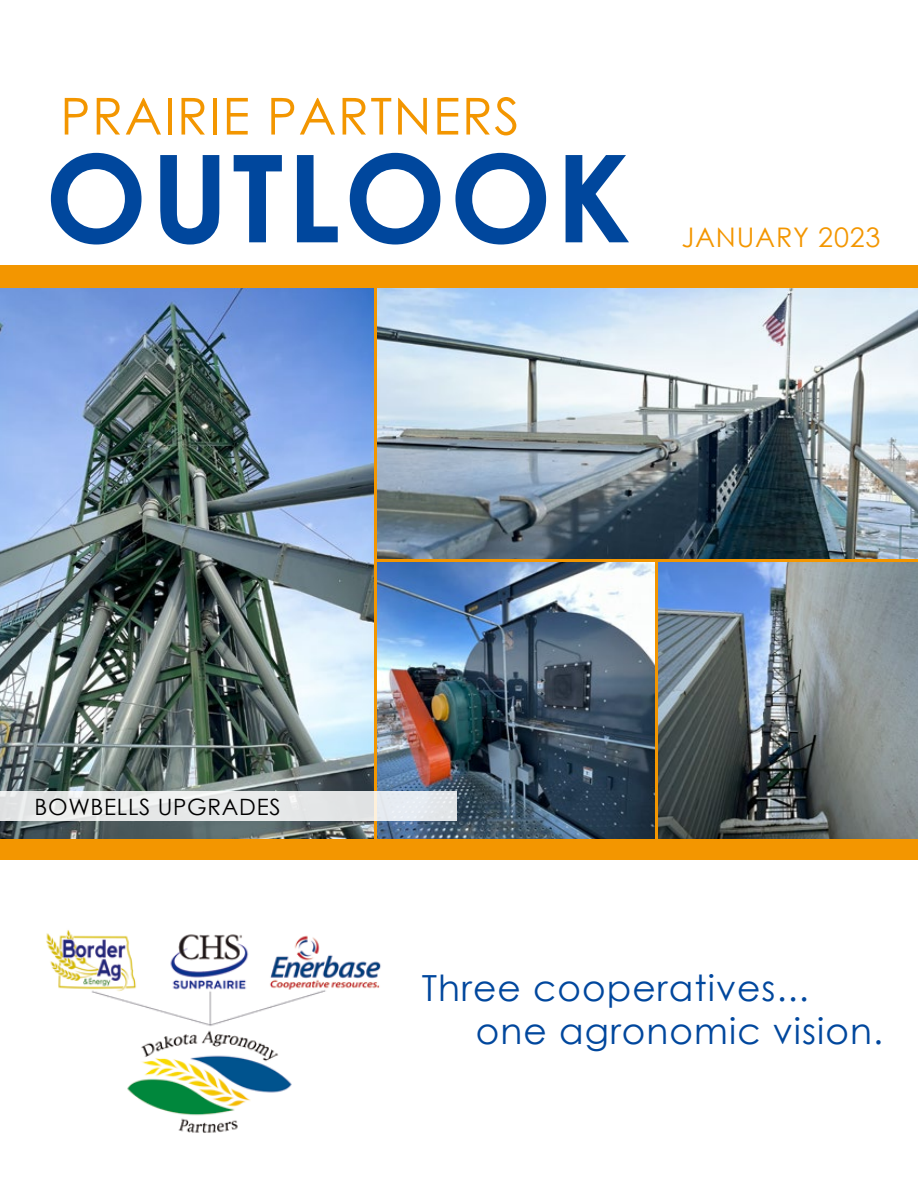
<style>
.page{position:relative;width:918px;height:1188px;background:#fff}
.page>*{position:absolute;margin:0;border:0;box-sizing:border-box;transform-origin:0 0}
.t1{font:700 121.5px "Century Gothic";letter-spacing:.03em;color:#00479d}
.t2{font:51px "Century Gothic";letter-spacing:.03em;color:#f39600}
.t3{font:36px/43.2px "Century Gothic";letter-spacing:.03em;color:#00479d}
.t4{font:27px "Century Gothic";letter-spacing:.03em;color:#f39600}
.t5{font:22.5px "Century Gothic";letter-spacing:.03em;color:#000}
</style>
<div class="page">
<img style="left:46px;top:930px;width:335px;height:203px">
<img style="left:376px;top:288px;width:542px;height:271px">
<img style="left:376px;top:562px;width:542px;height:277px">
<img style="left:0;top:288px;width:374px;height:551px">
<div style="left:0;top:266px;width:918px;height:22px;background:#f39600"></div>
<div style="left:0;top:839px;width:918px;height:21px;background:#f39600"></div>
<hr style="left:376px;top:559px;width:542px;height:3px;background:#f39600">
<hr style="left:655px;top:560px;width:2px;height:281px;background:#f39600">
<hr style="left:374px;top:284px;width:2px;height:556px;background:#f39600">
<div style="left:0;top:792px;width:457px;height:29px;background:#e6e9ea"></div>
<h2 class="t2" style="left:60px;top:80px;width:461px">PRAIRIE PARTNERS</h2>
<h1 class="t1" style="left:45px;top:106px;width:587px">OUTLOOK</h1>
<p class="t4" style="left:681px;top:219px;width:201px">JANUARY 2023</p>
<p class="t5" style="left:35px;top:791px;width:248px">BOWBELLS UPGRADES</p>
<p class="t3" style="left:476px;top:966px;width:409px;text-indent:-54px">Three cooperatives... one agronomic vision.</p>
</div>
